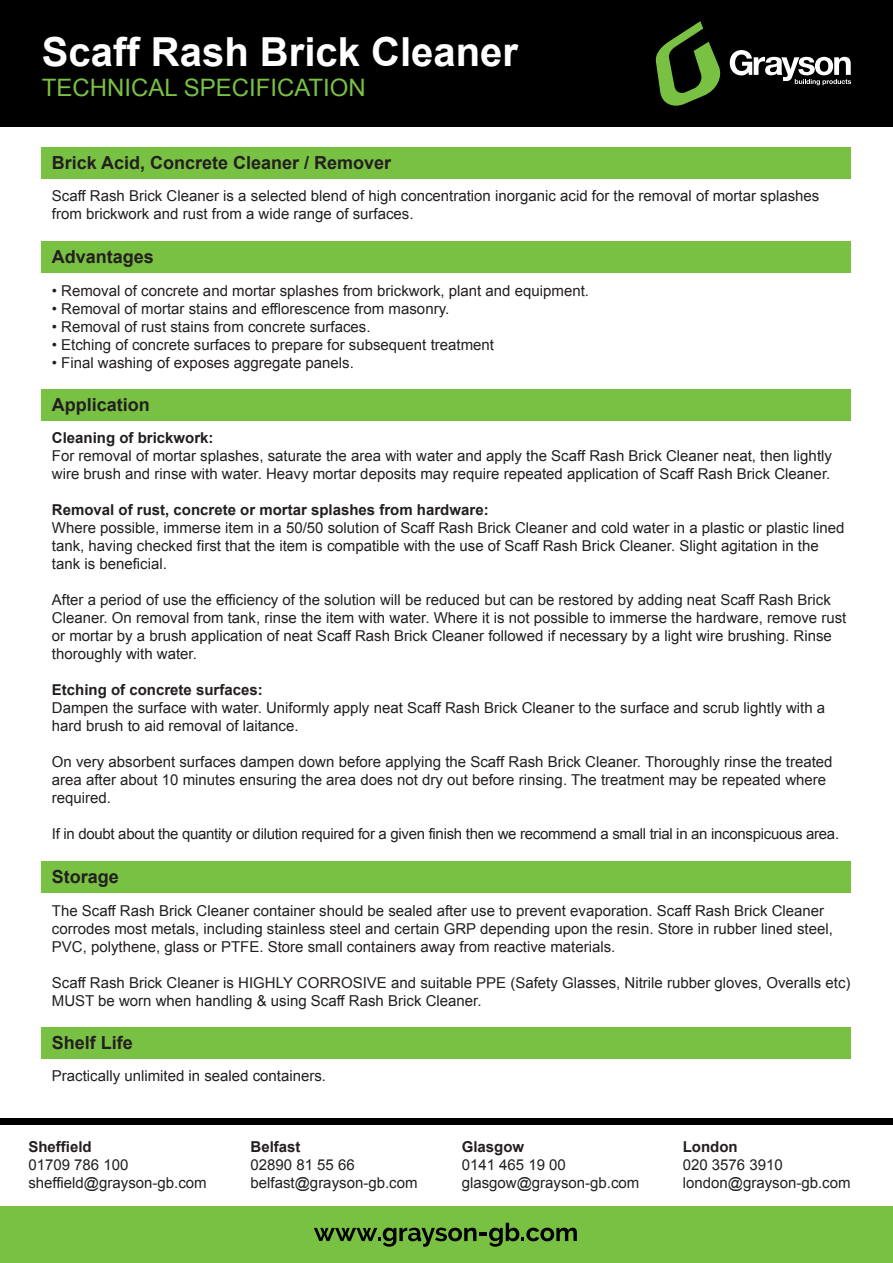
<style>
.page{position:relative;width:893px;height:1263px;background:#fff}
.page>*{position:absolute;margin:0;border:0;box-sizing:border-box;transform-origin:0 0}
.t1{font:700 40.05px "Arial";color:#fff}
.t2{font:24px "Arial";color:#79c142}
.t3{font:700 18px "Arial";color:#231f20}
.t4{font:15px/18px "Arial";color:#231f20}
.t5{font:700 15px "Arial";color:#231f20}
.t6{font:15px "Arial";letter-spacing:-.02em;color:#231f20}
</style>
<div class="page">
<div style="left:42px;top:147px;width:809px;height:32px;background:#79c142"></div>
<div style="left:0;top:1207px;width:893px;height:56px;background:#79c142"></div>
<svg style="left:314px;top:1223px;width:263px;height:24px"></svg>
<div style="left:0;top:1118px;width:893px;height:7px;background:#000001"></div>
<div style="left:0;top:0;width:893px;height:127px;background:#000001"></div>
<div style="left:42px;top:241px;width:809px;height:32px;background:#79c142"></div>
<div style="left:42px;top:389px;width:809px;height:31px;background:#79c142"></div>
<div style="left:42px;top:861px;width:809px;height:32px;background:#79c142"></div>
<div style="left:42px;top:1027px;width:809px;height:31px;background:#79c142"></div>
<svg style="left:655px;top:21px;width:66px;height:85px"></svg>
<svg style="left:730px;top:50px;width:121px;height:35px"></svg>
<h1 class="t1" style="left:42px;top:25px;width:478px">Scaff Rash Brick Cleaner</h1>
<h2 class="t2" style="left:42px;top:71px;width:326px">TECHNICAL SPECIFICATION</h2>
<p class="t3" style="left:52px;top:151px;width:341px">Brick Acid, Concrete Cleaner / Remover</p>
<p class="t4" style="left:52px;top:187px;width:769px">Scaff Rash Brick Cleaner is a selected blend of high concentration inorganic acid for the removal of mortar splashes from brickwork and rust from a wide range of surfaces.</p>
<p class="t3" style="left:52px;top:245px;width:104px">Advantages</p>
<p class="t4" style="left:52px;top:282px;width:539px">• Removal of concrete and mortar splashes from brickwork, plant and equipment.</p>
<p class="t4" style="left:52px;top:300px;width:399px">• Removal of mortar stains and efflorescence from masonry.</p>
<p class="t4" style="left:52px;top:318px;width:320px">• Removal of rust stains from concrete surfaces.</p>
<p class="t4" style="left:52px;top:336px;width:444px">• Etching of concrete surfaces to prepare for subsequent treatment</p>
<p class="t4" style="left:52px;top:354px;width:304px">• Final washing of exposes aggregate panels.</p>
<p class="t3" style="left:52px;top:392px;width:100px">Application</p>
<p class="t5" style="left:52px;top:428px;width:163px">Cleaning of brickwork:</p>
<p class="t4" style="left:52px;top:447px;width:782px">For removal of mortar splashes, saturate the area with water and apply the Scaff Rash Brick Cleaner neat, then lightly wire brush and rinse with water. Heavy mortar deposits may require repeated application of Scaff Rash Brick Cleaner.</p>
<p class="t5" style="left:52px;top:500px;width:438px">Removal of rust, concrete or mortar splashes from hardware:</p>
<p class="t4" style="left:52px;top:519px;width:794px">Where possible, immerse item in a 50/50 solution of Scaff Rash Brick Cleaner and cold water in a plastic or plastic lined tank, having checked first that the item is compatible with the use of Scaff Rash Brick Cleaner. Slight agitation in the tank is beneficial.</p>
<p class="t4" style="left:52px;top:591px;width:796px">After a period of use the efficiency of the solution will be reduced but can be restored by adding neat Scaff Rash Brick Cleaner. On removal from tank, rinse the item with water. Where it is not possible to immerse the hardware, remove rust or mortar by a brush application of neat Scaff Rash Brick Cleaner followed if necessary by a light wire brushing. Rinse thoroughly with water.</p>
<p class="t5" style="left:52px;top:680px;width:212px">Etching of concrete surfaces:</p>
<p class="t4" style="left:52px;top:699px;width:775px">Dampen the surface with water. Uniformly apply neat Scaff Rash Brick Cleaner to the surface and scrub lightly with a hard brush to aid removal of laitance.</p>
<p class="t4" style="left:52px;top:753px;width:782px">On very absorbent surfaces dampen down before applying the Scaff Rash Brick Cleaner. Thoroughly rinse the treated area after about 10 minutes ensuring the area does not dry out before rinsing. The treatment may be repeated where required.</p>
<p class="t6" style="left:52px;top:824px;width:789px">If in doubt about the quantity or dilution required for a given finish then we recommend a small trial in an inconspicuous area.</p>
<p class="t3" style="left:52px;top:865px;width:69px">Storage</p>
<p class="t4" style="left:52px;top:901px;width:782px">The Scaff Rash Brick Cleaner container should be sealed after use to prevent evaporation. Scaff Rash Brick Cleaner corrodes most metals, including stainless steel and certain GRP depending upon the resin. Store in rubber lined steel,<br>PVC, polythene, glass or PTFE. Store small containers away from reactive materials.</p>
<p class="t4" style="left:52px;top:973px;width:800px">Scaff Rash Brick Cleaner is HIGHLY CORROSIVE and suitable PPE (Safety Glasses, Nitrile rubber gloves, Overalls etc)<br>MUST be worn when handling &amp; using Scaff Rash Brick Cleaner.</p>
<p class="t3" style="left:52px;top:1030px;width:83px">Shelf Life</p>
<p class="t4" style="left:52px;top:1067px;width:276px">Practically unlimited in sealed containers.</p>
<p class="t5" style="left:28px;top:1137px;width:65px">Sheffield</p>
<p class="t4" style="left:28px;top:1156px;width:180px">01709 786 100 sheffield@grayson-gb.com</p>
<p class="t5" style="left:251px;top:1137px;width:52px">Belfast</p>
<p class="t4" style="left:251px;top:1156px;width:168px">02890 81 55 66 belfast@grayson-gb.com</p>
<p class="t5" style="left:462px;top:1137px;width:64px">Glasgow</p>
<p class="t4" style="left:462px;top:1156px;width:179px">0141 465 19 00 glasgow@grayson-gb.com</p>
<p class="t5" style="left:683px;top:1137px;width:56px">London</p>
<p class="t4" style="left:683px;top:1156px;width:169px">020 3576 3910 london@grayson-gb.com</p>
</div>
